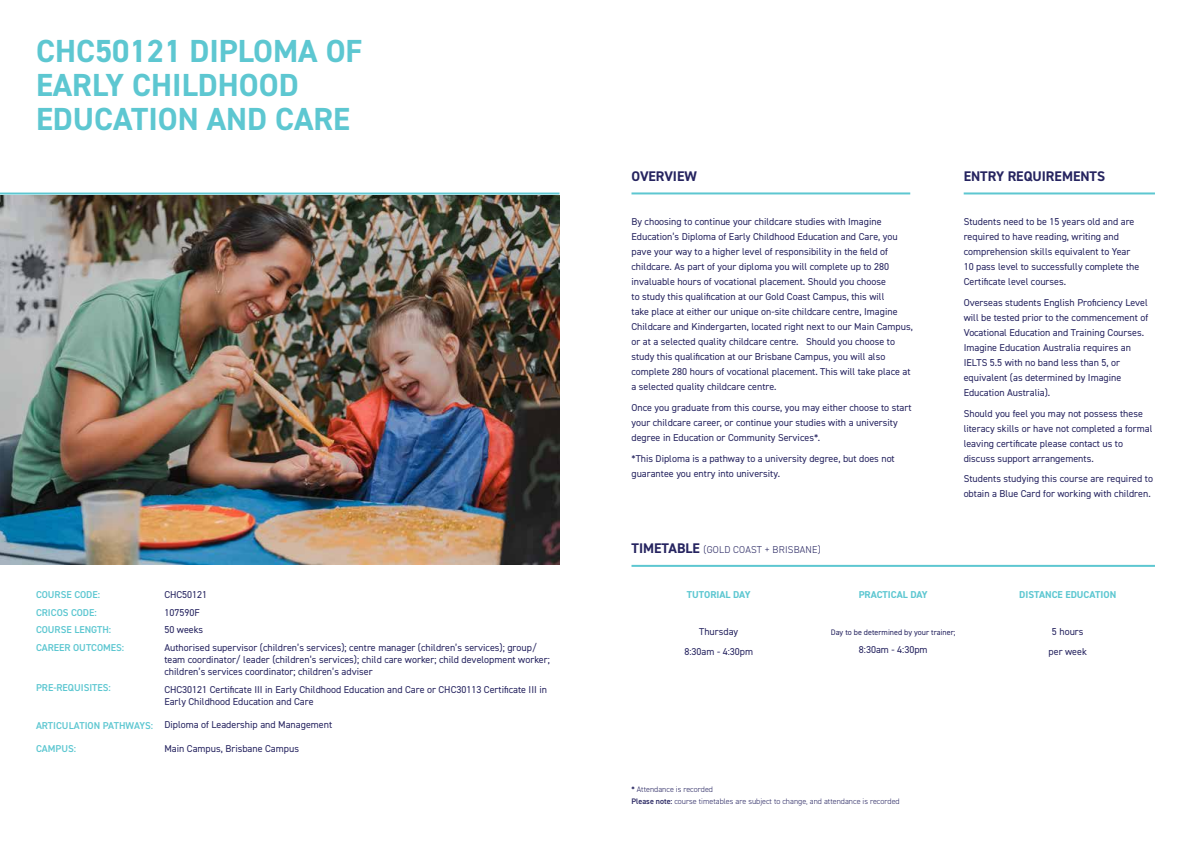
<style>
.page{position:relative;width:1191px;height:842px;background:#fff}
.page>*{position:absolute;margin:0;border:0;box-sizing:border-box;transform-origin:0 0}
.t1{font:700 32px/34px "DIN2014";color:#5dc7d1}
.t2{font:700 14px "DIN2014";color:#262460}
.t3{font:10px/15px "DIN2014";color:#262460}
.t4{font:600 10px/17.7px "DIN2014";color:#5dc7d1}
.t5{font:700 10px "DIN2014";color:#5dc7d1}
.t6{font:300 10px "DIN2014";letter-spacing:.02em;color:#262460}
.t7{font:300 8px/12px "DIN2014";color:#262460}
.t8{font:8px "DIN2014";color:#262460}
.s1{font-weight:700;font-size:14px}
.s2{font-weight:700}
.s3{font-weight:600}
</style>
<div class="page">
<img style="left:0;top:195px;width:559px;height:369px">
<hr style="left:0;top:193px;width:559px;height:2px;background:#5dc7d1">
<hr style="left:631px;top:192px;width:279px;height:2px;background:#5dc7d1">
<hr style="left:963px;top:192px;width:192px;height:2px;background:#5dc7d1">
<hr style="left:631px;top:565px;width:524px;height:2px;background:#5dc7d1">
<h1 class="t1" style="left:36px;top:33px;width:328px">CHC50121 DIPLOMA OF<br>EARLY CHILDHOOD<br>EDUCATION AND CARE</h1>
<p class="t4" style="left:36px;top:585px;width:90px">COURSE CODE:<br>CRICOS CODE:<br>COURSE LENGTH:<br>CAREER OUTCOMES:</p>
<p class="t4" style="left:36px;top:679px;width:76px">PRE-REQUISITES:</p>
<p class="t4" style="left:36px;top:716px;width:119px">ARTICULATION PATHWAYS:</p>
<p class="t4" style="left:36px;top:740px;width:42px">CAMPUS:</p>
<p class="t3" style="left:164px;top:585px;width:374px;line-height:17.7px">CHC50121<br>107590F<br>50 weeks<br>Authorised supervisor (children’s services); centre manager (children’s services); group/</p>
<p class="t3" style="left:164px;top:653px;width:387px;line-height:12px">team coordinator/ leader (children’s services); child care worker; child development worker; children’s services coordinator; children’s adviser</p>
<p class="t3" style="left:164px;top:683px;width:384px;line-height:12px">CHC30121 Certificate III in Early Childhood Education and Care or CHC30113 Certificate III in<br>Early Childhood Education and Care</p>
<p class="t3" style="left:164px;top:717px;width:169px">Diploma of Leadership and Management</p>
<p class="t3" style="left:164px;top:741px;width:136px">Main Campus, Brisbane Campus</p>
<h2 class="t2" style="left:631px;top:167px;width:67px">OVERVIEW</h2>
<h2 class="t2" style="left:963px;top:167px;width:143px">ENTRY REQUIREMENTS</h2>
<p class="t3" style="left:631px;top:214px;width:283px">By choosing to continue your childcare studies with Imagine Education’s Diploma of Early Childhood Education and Care, you pave your way to a higher level of responsibility in the field of childcare. As part of your diploma you will complete up to 280 invaluable hours of vocational placement. Should you choose<br>to study this qualification at our Gold Coast Campus, this will<br>take place at either our unique on-site childcare centre, Imagine Childcare and Kindergarten, located right next to our Main Campus, or at a selected quality childcare centre. Should you choose to study this qualification at our Brisbane Campus, you will also complete 280 hours of vocational placement. This will take place at a selected quality childcare centre.</p>
<p class="t3" style="left:631px;top:400px;width:281px">Once you graduate from this course, you may either choose to start your childcare career, or continue your studies with a university degree in Education or Community Services*.</p>
<p class="t3" style="left:631px;top:451px;width:265px">*This Diploma is a pathway to a university degree, but does not guarantee you entry into university.</p>
<p class="t3" style="left:963px;top:214px;width:177px">Students need to be 15 years old and are required to have reading, writing and comprehension skills equivalent to Year 10 pass level to successfully complete the Certificate level courses.</p>
<p class="t3" style="left:963px;top:295px;width:186px">Overseas students English Proficiency Level will be tested prior to the commencement of Vocational Education and Training Courses.<br>Imagine Education Australia requires an IELTS 5.5 with no band less than 5, or equivalent (as determined by Imagine Education Australia).</p>
<p class="t3" style="left:963px;top:406px;width:190px">Should you feel you may not possess these literacy skills or have not completed a formal leaving certificate please contact us to discuss support arrangements.</p>
<p class="t3" style="left:963px;top:471px;width:191px">Students studying this course are required to obtain a Blue Card for working with children.</p>
<p class="t6" style="left:631px;top:544px;width:191px"><span class="s1">TIMETABLE</span> (GOLD COAST + BRISBANE)</p>
<p class="t5" style="left:687px;top:588px;width:65px">TUTORIAL DAY</p>
<p class="t5" style="left:858px;top:588px;width:71px">PRACTICAL DAY</p>
<p class="t5" style="left:1019px;top:588px;width:99px">DISTANCE EDUCATION</p>
<p class="t3" style="left:684px;top:621px;width:70px;line-height:20.7px;text-align:center">Thursday<br>8:30am - 4:30pm</p>
<p class="t8" style="left:831px;top:627px;width:126px">Day to be determined by your trainer;</p>
<p class="t3" style="left:1048px;top:621px;width:40px;line-height:20.7px;text-align:center">5 hours per week</p>
<p class="t3" style="left:859px;top:642px;width:70px">8:30am - 4:30pm</p>
<p class="t7" style="left:631px;top:783px;width:270px"><span class="s2">*</span> Attendance is recorded<br><span class="s3">Please note:</span> course timetables are subject to change, and attendance is recorded</p>
</div>
